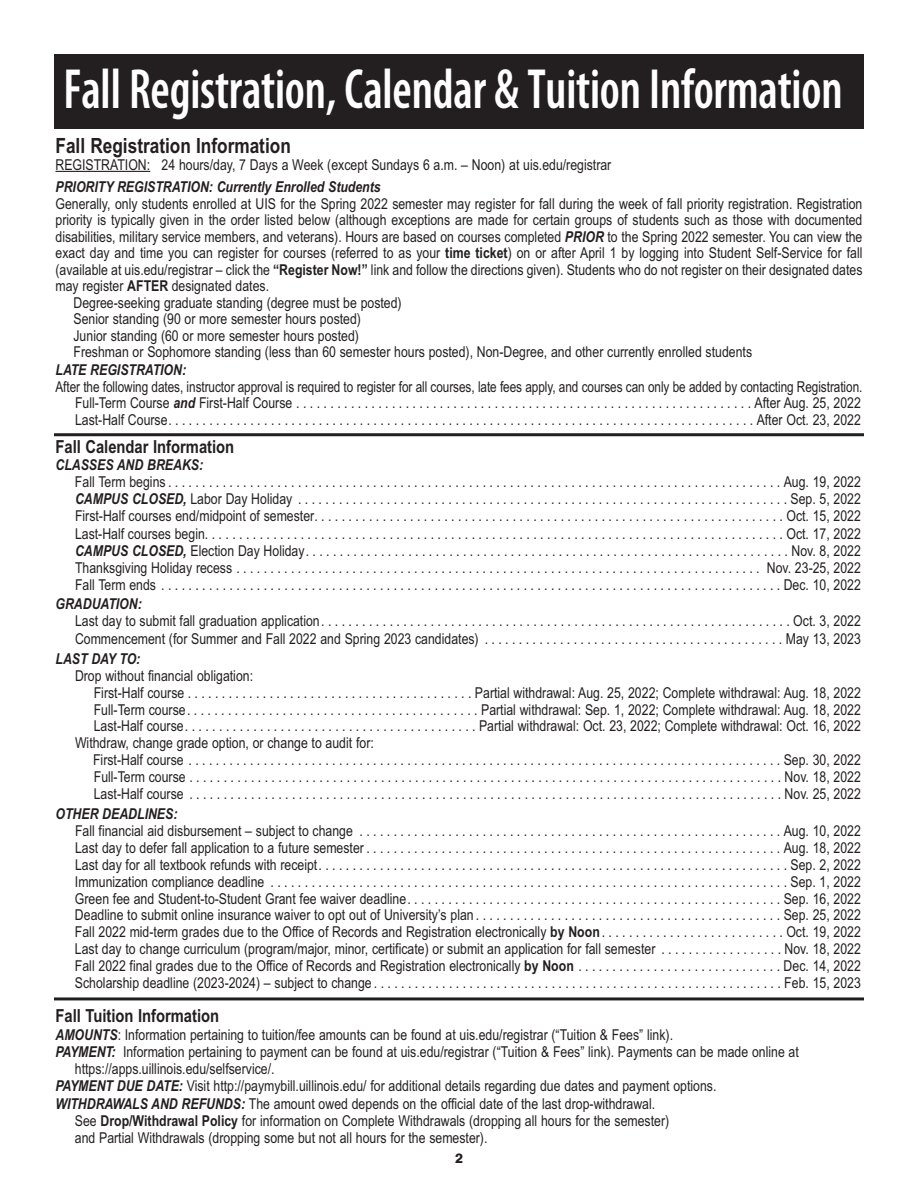
<style>
.page{position:relative;width:918px;height:1188px;background:#fff}
.page>*{position:absolute;margin:0;border:0;box-sizing:border-box;transform-origin:0 0}
.t1{font:600 condensed 57px "Myriad Pro";letter-spacing:-.005em;color:#fff;scale:.86 1}
.t2{font:700 21px "Arial Narrow";color:#231f20}
.t3{font:700 18px "Arial Narrow";color:#231f20}
.t4{font:15px/17px "Arial Narrow";color:#231f20;text-align:justify}
.t5{font:15px/16.5px "Arial Narrow";color:#231f20;text-align:justify;scale:.96 1}
.t6{font:italic 700 15px "Arial Narrow";color:#231f20}
.t7{font:800 13.5px "Swiss 721 BT";color:#231f20}
.s1{font-weight:700;font-style:italic}
.s2{font-weight:700}
</style>
<div class="page">
<hr style="left:56px;top:171px;width:94px;height:1px;background:#231f20">
<hr style="left:54px;top:433px;width:810px;height:3px;background:#231f20">
<hr style="left:54px;top:997px;width:810px;height:3px;background:#231f20">
<div style="left:54px;top:54px;width:810px;height:75px;background:#231f20"></div>
<h1 class="t1" style="left:63px;top:69px;width:908px">Fall Registration, Calendar &amp; Tuition Information</h1>
<h2 class="t2" style="left:56px;top:134px;width:237px">Fall Registration Information</h2>
<p class="t4" style="left:56px;top:156px;width:557px">REGISTRATION: 24 hours/day, 7 Days a Week (except Sundays 6 a.m. – Noon) at uis.edu/registrar</p>
<p class="t6" style="left:56px;top:178px;width:327px">PRIORITY REGISTRATION: Currently Enrolled Students</p>
<p class="t4" style="left:56px;top:195px;width:808px">Generally, only students enrolled at UIS for the Spring 2022 semester may register for fall during the week of fall priority registration. Registration</p>
<p class="t4" style="left:56px;top:211px;width:808px">priority is typically given in the order listed below (although exceptions are made for certain groups of students such as those with documented</p>
<p class="t4" style="left:56px;top:228px;width:808px">disabilities, military service members, and veterans). Hours are based on courses completed <span class="s1">PRIOR</span> to the Spring 2022 semester. You can view the</p>
<p class="t4" style="left:56px;top:244px;width:808px">exact day and time you can register for courses (referred to as your <span class="s2">time ticket</span>) on or after April 1 by logging into Student Self-Service for fall</p>
<p class="t4" style="left:56px;top:261px;width:808px">(available at uis.edu/registrar – click the <span class="s2">“Register Now!”</span> link and follow the directions given). Students who do not register on their designated dates</p>
<p class="t4" style="left:56px;top:277px;width:215px">may register <span class="s2">AFTER</span> designated dates.</p>
<p class="t4" style="left:74px;top:294px;width:330px">Degree-seeking graduate standing (degree must be posted)</p>
<p class="t4" style="left:74px;top:310px;width:289px">Senior standing (90 or more semester hours posted)</p>
<p class="t4" style="left:74px;top:327px;width:287px">Junior standing (60 or more semester hours posted)</p>
<p class="t4" style="left:74px;top:343px;width:680px">Freshman or Sophomore standing (less than 60 semester hours posted), Non-Degree, and other currently enrolled students</p>
<p class="t6" style="left:56px;top:361px;width:132px">LATE REGISTRATION:</p>
<p class="t5" style="left:75px;top:378px;width:822px;text-indent:-20px">After the following dates, instructor approval is required to register for all courses, late fees apply, and courses can only be added by contacting Registration.<br>Full-Term Course <span class="s1">and</span> First-Half Course . . . . . . . . . . . . . . . . . . . . . . . . . . . . . . . . . . . . . . . . . . . . . . . . . . . . . . . . . . . . . . . . . . . After Aug. 25, 2022<br>Last-Half Course. . . . . . . . . . . . . . . . . . . . . . . . . . . . . . . . . . . . . . . . . . . . . . . . . . . . . . . . . . . . . . . . . . . . . . . . . . . . . . . . . . . . . . After Oct. 23, 2022</p>
<p class="t3" style="left:56px;top:436px;width:180px">Fall Calendar Information</p>
<p class="t6" style="left:56px;top:456px;width:149px">CLASSES AND BREAKS:</p>
<p class="t4" style="left:75px;top:473px;width:788px">Fall Term begins . . . . . . . . . . . . . . . . . . . . . . . . . . . . . . . . . . . . . . . . . . . . . . . . . . . . . . . . . . . . . . . . . . . . . . . . . . . . . . . . . . . . . . . . . . Aug. 19, 2022<br><span class="s1">CAMPUS CLOSED,</span> Labor Day Holiday . . . . . . . . . . . . . . . . . . . . . . . . . . . . . . . . . . . . . . . . . . . . . . . . . . . . . . . . . . . . . . . . . . . . . . . . Sep. 5, 2022<br>First-Half courses end/midpoint of semester. . . . . . . . . . . . . . . . . . . . . . . . . . . . . . . . . . . . . . . . . . . . . . . . . . . . . . . . . . . . . . . . . . . . . Oct. 15, 2022<br>Last-Half courses begin. . . . . . . . . . . . . . . . . . . . . . . . . . . . . . . . . . . . . . . . . . . . . . . . . . . . . . . . . . . . . . . . . . . . . . . . . . . . . . . . . . . . . Oct. 17, 2022<br><span class="s1">CAMPUS CLOSED,</span> Election Day Holiday. . . . . . . . . . . . . . . . . . . . . . . . . . . . . . . . . . . . . . . . . . . . . . . . . . . . . . . . . . . . . . . . . . . . . . . Nov. 8, 2022<br>Thanksgiving Holiday recess . . . . . . . . . . . . . . . . . . . . . . . . . . . . . . . . . . . . . . . . . . . . . . . . . . . . . . . . . . . . . . . . . . . . . . . . . . . . . Nov. 23-25, 2022<br>Fall Term ends . . . . . . . . . . . . . . . . . . . . . . . . . . . . . . . . . . . . . . . . . . . . . . . . . . . . . . . . . . . . . . . . . . . . . . . . . . . . . . . . . . . . . . . . . . . Dec. 10, 2022</p>
<p class="t6" style="left:56px;top:595px;width:88px">GRADUATION:</p>
<p class="t4" style="left:75px;top:613px;width:788px">Last day to submit fall graduation application. . . . . . . . . . . . . . . . . . . . . . . . . . . . . . . . . . . . . . . . . . . . . . . . . . . . . . . . . . . . . . . . . . . . . Oct. 3, 2022<br>Commencement (for Summer and Fall 2022 and Spring 2023 candidates) . . . . . . . . . . . . . . . . . . . . . . . . . . . . . . . . . . . . . . . . . . . . May 13, 2023</p>
<p class="t6" style="left:56px;top:650px;width:86px">LAST DAY TO:</p>
<p class="t4" style="left:75px;top:667px;width:180px">Drop without financial obligation:</p>
<p class="t4" style="left:94px;top:684px;width:769px">First-Half course . . . . . . . . . . . . . . . . . . . . . . . . . . . . . . . . . . . . . . . . . . Partial withdrawal: Aug. 25, 2022; Complete withdrawal: Aug. 18, 2022</p>
<p class="t4" style="left:94px;top:701px;width:769px">Full-Term course. . . . . . . . . . . . . . . . . . . . . . . . . . . . . . . . . . . . . . . . . . . Partial withdrawal: Sep. 1, 2022; Complete withdrawal: Aug. 18, 2022</p>
<p class="t4" style="left:94px;top:718px;width:769px">Last-Half course. . . . . . . . . . . . . . . . . . . . . . . . . . . . . . . . . . . . . . . . . . . Partial withdrawal: Oct. 23, 2022; Complete withdrawal: Oct. 16, 2022</p>
<p class="t4" style="left:75px;top:735px;width:300px">Withdraw, change grade option, or change to audit for:</p>
<p class="t4" style="left:93px;top:751px;width:769px">First-Half course . . . . . . . . . . . . . . . . . . . . . . . . . . . . . . . . . . . . . . . . . . . . . . . . . . . . . . . . . . . . . . . . . . . . . . . . . . . . . . . . . . . . . . . Sep. 30, 2022</p>
<p class="t4" style="left:94px;top:768px;width:769px">Full-Term course . . . . . . . . . . . . . . . . . . . . . . . . . . . . . . . . . . . . . . . . . . . . . . . . . . . . . . . . . . . . . . . . . . . . . . . . . . . . . . . . . . . . . . . Nov. 18, 2022</p>
<p class="t4" style="left:94px;top:785px;width:769px">Last-Half course . . . . . . . . . . . . . . . . . . . . . . . . . . . . . . . . . . . . . . . . . . . . . . . . . . . . . . . . . . . . . . . . . . . . . . . . . . . . . . . . . . . . . . . Nov. 25, 2022</p>
<p class="t6" style="left:56px;top:805px;width:123px">OTHER DEADLINES:</p>
<p class="t4" style="left:75px;top:822px;width:788px">Fall financial aid disbursement – subject to change . . . . . . . . . . . . . . . . . . . . . . . . . . . . . . . . . . . . . . . . . . . . . . . . . . . . . . . . . . . . . . Aug. 10, 2022<br>Last day to defer fall application to a future semester . . . . . . . . . . . . . . . . . . . . . . . . . . . . . . . . . . . . . . . . . . . . . . . . . . . . . . . . . . . . . Aug. 18, 2022<br>Last day for all textbook refunds with receipt. . . . . . . . . . . . . . . . . . . . . . . . . . . . . . . . . . . . . . . . . . . . . . . . . . . . . . . . . . . . . . . . . . . . . Sep. 2, 2022<br>Immunization compliance deadline . . . . . . . . . . . . . . . . . . . . . . . . . . . . . . . . . . . . . . . . . . . . . . . . . . . . . . . . . . . . . . . . . . . . . . . . . . . . Sep. 1, 2022<br>Green fee and Student-to-Student Grant fee waiver deadline. . . . . . . . . . . . . . . . . . . . . . . . . . . . . . . . . . . . . . . . . . . . . . . . . . . . . . . Sep. 16, 2022<br>Deadline to submit online insurance waiver to opt out of University’s plan . . . . . . . . . . . . . . . . . . . . . . . . . . . . . . . . . . . . . . . . . . . . . Sep. 25, 2022<br>Fall 2022 mid-term grades due to the Office of Records and Registration electronically <span class="s2">by Noon</span>. . . . . . . . . . . . . . . . . . . . . . . . . . . Oct. 19, 2022<br>Last day to change curriculum (program/major, minor, certificate) or submit an application for fall semester . . . . . . . . . . . . . . . . . . Nov. 18, 2022<br>Fall 2022 final grades due to the Office of Records and Registration electronically <span class="s2">by Noon</span> . . . . . . . . . . . . . . . . . . . . . . . . . . . . . . Dec. 14, 2022<br>Scholarship deadline (2023-2024) – subject to change . . . . . . . . . . . . . . . . . . . . . . . . . . . . . . . . . . . . . . . . . . . . . . . . . . . . . . . . . . . . Feb. 15, 2023</p>
<p class="t3" style="left:56px;top:1006px;width:165px">Fall Tuition Information</p>
<p class="t4" style="left:56px;top:1026px;width:619px"><span class="s1">AMOUNTS</span>: Information pertaining to tuition/fee amounts can be found at uis.edu/registrar (“Tuition &amp; Fees” link).</p>
<p class="t4" style="left:55px;top:1043px;width:745px"><span class="s1">PAYMENT:</span> Information pertaining to payment can be found at uis.edu/registrar (“Tuition &amp; Fees” link). Payments can be made online at</p>
<p class="t4" style="left:75px;top:1060px;width:201px">https://apps.uillinois.edu/selfservice/.</p>
<p class="t4" style="left:55px;top:1078px;width:663px"><span class="s1">PAYMENT DUE DATE:</span> Visit http://paymybill.uillinois.edu/ for additional details regarding due dates and payment options.</p>
<p class="t4" style="left:55px;top:1095px;width:601px"><span class="s1">WITHDRAWALS AND REFUNDS:</span> The amount owed depends on the official date of the last drop-withdrawal.</p>
<p class="t4" style="left:75px;top:1112px;width:596px">See <span class="s2">Drop/Withdrawal Policy</span> for information on Complete Withdrawals (dropping all hours for the semester)</p>
<p class="t4" style="left:75px;top:1129px;width:414px">and Partial Withdrawals (dropping some but not all hours for the semester).</p>
<p class="t7" style="left:455px;top:1153px;width:9px">2</p>
</div>
